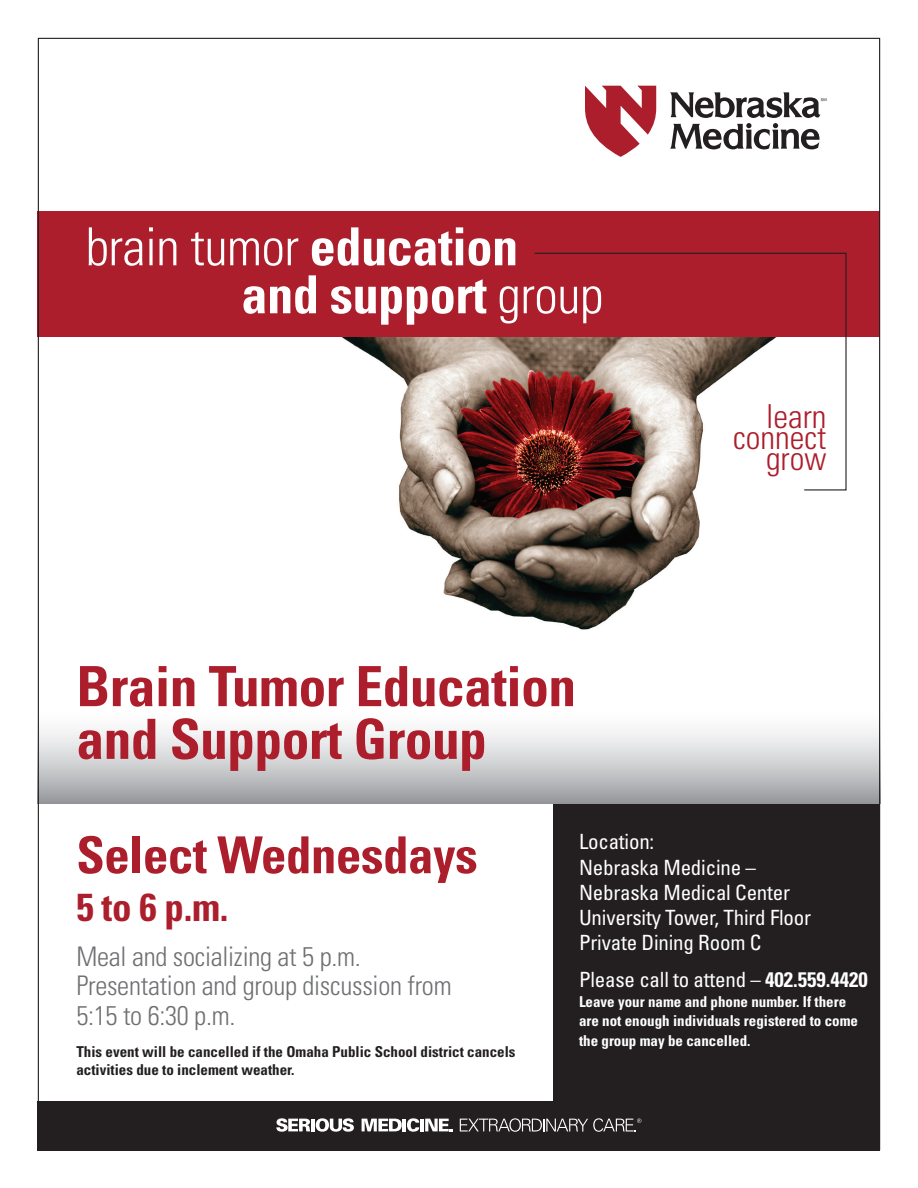
<style>
.page{position:relative;width:918px;height:1188px;background:#fff}
.page>*{position:absolute;margin:0;border:0;box-sizing:border-box;transform-origin:0 0}
.t1{font:700 condensed 55.5px/52.7px "Univers";letter-spacing:-.01em;color:#ac1e2c}
.t2{font:700 condensed 52.5px/48px "Univers";letter-spacing:-.01em;color:#fff}
.t3{font:700 condensed 51px "Univers";letter-spacing:-.01em;color:#ac1e2c}
.t4{font:700 condensed 39px "Univers";color:#ac1e2c}
.t5{font:300 condensed 33px "Univers";color:#ac1e2c}
.t6{font:300 condensed 27px/29.2px "Univers";letter-spacing:-.01em;color:#6f7073}
.t7{font:condensed 21px/25.2px "Univers";letter-spacing:-.01em;color:#fff}
.t8{font:700 condensed 15px/19.5px "Univers";color:#fff}
.t9{font:700 condensed 15px/18px "Univers";color:#231f20}
.s1{font-weight:300}
.s2{font-weight:700}
</style>
<div class="page">
<div style="left:554px;top:802px;width:326px;height:299px;background:#231f20"></div>
<svg style="left:40px;top:730px;width:838px;height:74px;background:#c9cacc"></svg>
<img style="left:341px;top:337px;width:359px;height:293px">
<div style="left:38px;top:212px;width:842px;height:125px;background:#ac1e2c"></div>
<div style="left:38px;top:1101px;width:842px;height:49px;background:#231f20"></div>
<svg style="left:276px;top:1118px;width:34px;height:14px"></svg>
<hr style="left:311px;top:1119px;width:4px;height:12px;background:#fff">
<svg style="left:316px;top:1118px;width:38px;height:14px"></svg>
<svg style="left:362px;top:1118px;width:57px;height:14px"></svg>
<hr style="left:420px;top:1119px;width:4px;height:12px;background:#fff">
<svg style="left:425px;top:1119px;width:28px;height:12px"></svg>
<svg style="left:460px;top:1118px;width:181px;height:14px"></svg>
<svg style="left:533px;top:252px;width:314px;height:239px"></svg>
<svg style="left:585px;top:86px;width:71px;height:71px"></svg>
<svg style="left:670px;top:92px;width:156px;height:57px"></svg>
<h2 class="t2" style="left:241px;top:222px;width:363px;text-indent:-156px"><span class="s1">brain tumor</span> education and support <span class="s1">group</span></h2>
<h1 class="t1" style="left:76px;top:660px;width:501px">Brain Tumor Education and Support Group</h1>
<h3 class="t5" style="left:766px;top:397px;width:62px">learn</h3>
<h3 class="t5" style="left:733px;top:418px;width:95px">connect</h3>
<h3 class="t5" style="left:766px;top:439px;width:62px">grow</h3>
<h3 class="t3" style="left:76px;top:824px;width:403px">Select Wednesdays</h3>
<h3 class="t4" style="left:76px;top:883px;width:154px">5 to 6 p.m.</h3>
<p class="t6" style="left:76px;top:942px;width:377px">Meal and socializing at 5 p.m.<br>Presentation and group discussion from<br>5:15 to 6:30 p.m.</p>
<p class="t9" style="left:76px;top:1043px;width:441px">This event will be cancelled if the Omaha Public School district cancels activities due to inclement weather.</p>
<p class="t7" style="left:579px;top:829px;width:234px">Location:<br>Nebraska Medicine –<br>Nebraska Medical Center<br>University Tower, Third Floor<br>Private Dining Room C</p>
<p class="t7" style="left:579px;top:967px;width:290px">Please call to attend – <span class="s2">402.559.4420</span></p>
<p class="t8" style="left:579px;top:992px;width:281px">Leave your name and phone number. If there are not enough individuals registered to come the group may be cancelled.</p>
</div>
